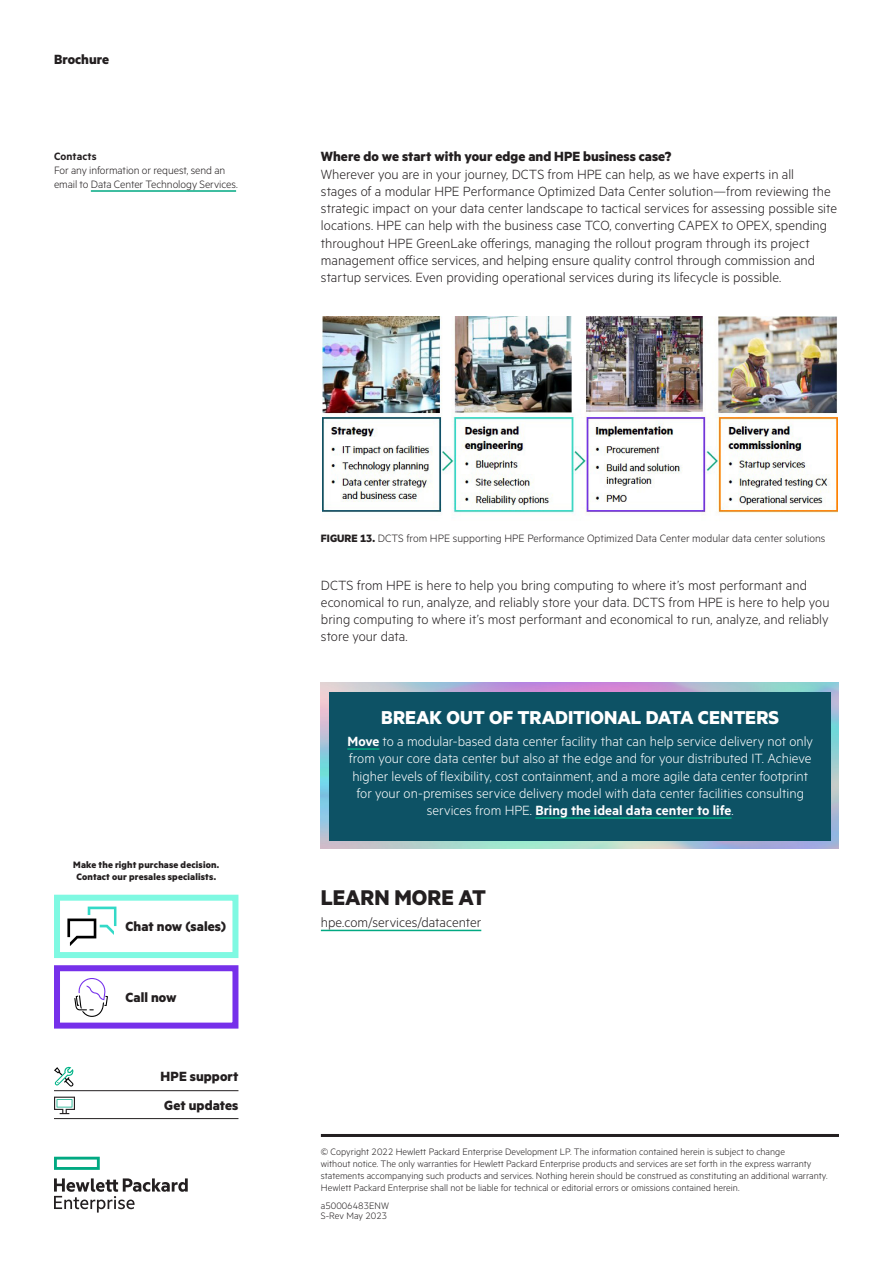
<style>
.page{position:relative;width:893px;height:1263px;background:#fff}
.page>*{position:absolute;margin:0;border:0;box-sizing:border-box;transform-origin:0 0}
.CTA_MetricHPE_Bold_1{font:700 24px "Metric HPE";color:#231f20}
.Body_subheadline_Met{font:700 21px "Metric HPE";letter-spacing:-.005em;color:#fff}
.Body_text_MetricHPE{font:300 15px/17.2px "Metric HPE";color:#231f20}
.Body_text_MetricHPE-2{font:300 15px/17.2px "Metric HPE";color:#fff;text-align:center}
.Body_header_MetricHP{font:700 15px "Metric HPE";color:#231f20}
.Sign_up_for_updates{font:700 15px "Metric HPE";letter-spacing:.005em;color:#231f20}
.CTA_URL_MetricHPE_li{font:300 15px "Metric HPE";color:#231f20}
.Sidebar_Figure_Capti{font:300 12px "Metric HPE";color:#231f20}
.Sidebar_text_MetricH{font:300 12px/14.2px "Metric HPE";letter-spacing:-.005em;color:#231f20}
.Sidebar_header_Metri{font:600 12px "Metric HPE";letter-spacing:.01em;color:#231f20}
.Copyright_without_le{font:300 10.5px/12px "Metric HPE";color:#231f20}
.Sidebar_text_MetricH-2{font:700 10.5px "Metric HPE";letter-spacing:.015em;color:#231f20}
.s1{font-weight:700}
.s2{font-weight:600}
</style>
<div class="page">
<hr style="left:54px;top:1118px;width:184px;height:1px;background:#231f20">
<svg style="left:54px;top:1097px;width:21px;height:17px"></svg>
<hr style="left:321px;top:930px;width:160px;height:1px;background:#01a982">
<hr style="left:91px;top:190px;width:145px;height:2px;background:#01a982">
<svg style="left:54px;top:1157px;width:46px;height:13px"></svg>
<svg style="left:54px;top:1178px;width:134px;height:34px"></svg>
<hr style="left:321px;top:1134px;width:518px;height:3px;background:#231f20">
<hr style="left:54px;top:1090px;width:184px;height:1px;background:#231f20">
<svg style="left:54px;top:1067px;width:20px;height:19px"></svg>
<img style="left:323px;top:317px;width:514px;height:198px">
<img style="left:321px;top:683px;width:518px;height:166px">
<div style="left:329px;top:692px;width:502px;height:148px;background:#0d5265"></div>
<hr style="left:347px;top:748px;width:32px;height:2px;background:#01a982">
<hr style="left:535px;top:817px;width:196px;height:2px;background:#01a982">
<svg style="left:67px;top:906px;width:49px;height:40px"></svg>
<div style="left:54px;top:895px;width:184px;height:63px;border:6px solid #7ff9e2"></div>
<svg style="left:74px;top:978px;width:34px;height:39px"></svg>
<div style="left:54px;top:965px;width:184px;height:63px;border:6px solid #7630ea"></div>
<p class="Body_header_MetricHP" style="left:54px;top:50px;width:57px">Brochure</p>
<p class="Sidebar_header_Metri" style="left:54px;top:149px;width:44px">Contacts</p>
<p class="Sidebar_text_MetricH" style="left:54px;top:162px;width:185px">For any information or request, send an email to Data Center Technology Services.</p>
<p class="Body_header_MetricHP" style="left:321px;top:148px;width:352px">Where do we start with your edge and HPE business case?</p>
<p class="Body_text_MetricHPE" style="left:321px;top:165px;width:518px">Wherever you are in your journey, DCTS from HPE can help, as we have experts in all<br>stages of a modular HPE Performance Optimized Data Center solution—from reviewing the strategic impact on your data center landscape to tactical services for assessing possible site locations. HPE can help with the business case TCO, converting CAPEX to OPEX, spending throughout HPE GreenLake offerings, managing the rollout program through its project management office services, and helping ensure quality control through commission and startup services. Even providing operational services during its lifecycle is possible.</p>
<p class="Sidebar_text_MetricH-2" style="left:73px;top:858px;width:148px">Make the right purchase decision.</p>
<p class="Sidebar_text_MetricH-2" style="left:76px;top:870px;width:141px">Contact our presales specialists.</p>
<p class="Sign_up_for_updates" style="left:125px;top:917px;width:102px">Chat now (sales)</p>
<p class="Sign_up_for_updates" style="left:125px;top:988px;width:53px">Call now</p>
<p class="Sign_up_for_updates" style="left:161px;top:1067px;width:79px">HPE support</p>
<p class="Sign_up_for_updates" style="left:164px;top:1096px;width:76px">Get updates</p>
<p class="Sidebar_Figure_Capti" style="left:321px;top:531px;width:506px"><span class="s1">FIGURE 13.</span> DCTS from HPE supporting HPE Performance Optimized Data Center modular data center solutions</p>
<p class="Body_text_MetricHPE" style="left:321px;top:576px;width:510px">DCTS from HPE is here to help you bring computing to where it’s most performant and economical to run, analyze, and reliably store your data. DCTS from HPE is here to help you bring computing to where it’s most performant and economical to run, analyze, and reliably store your data.</p>
<p class="Body_subheadline_Met" style="left:381px;top:705px;width:399px">BREAK OUT OF TRADITIONAL DATA CENTERS</p>
<p class="Body_text_MetricHPE-2" style="left:347px;top:732px;width:467px"><span class="s2">Move</span> to a modular-based data center facility that can help service delivery not only from your core data center but also at the edge and for your distributed IT. Achieve higher levels of flexibility, cost containment, and a more agile data center footprint for your on-premises service delivery model with data center facilities consulting services from HPE. <span class="s2">Bring the ideal data center to life</span>.</p>
<p class="CTA_MetricHPE_Bold_1" style="left:321px;top:883px;width:167px">LEARN MORE AT</p>
<p class="CTA_URL_MetricHPE_li" style="left:321px;top:914px;width:162px">hpe.com/services/datacenter</p>
<p class="Copyright_without_le" style="left:321px;top:1145px;width:508px">© Copyright 2022 Hewlett Packard Enterprise Development LP. The information contained herein is subject to change<br>without notice. The only warranties for Hewlett Packard Enterprise products and services are set forth in the express warranty statements accompanying such products and services. Nothing herein should be construed as constituting an additional warranty.<br>Hewlett Packard Enterprise shall not be liable for technical or editorial errors or omissions contained herein.</p>
<p class="Copyright_without_le" style="left:321px;top:1200px;width:70px;line-height:10.2px">a50006483ENW<br>S-Rev May 2023</p>
</div>
